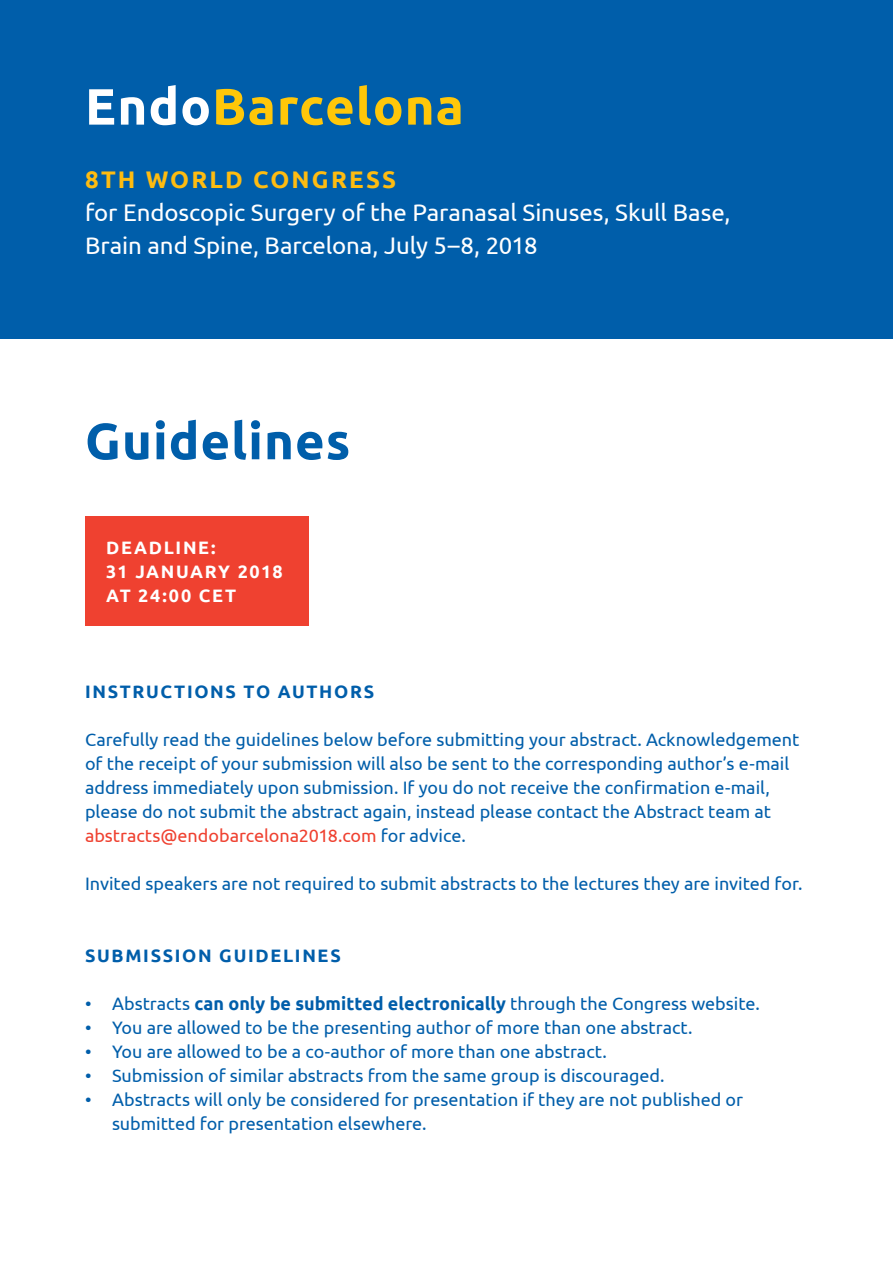
<style>
.page{position:relative;width:893px;height:1263px;background:#fff}
.page>*{position:absolute;margin:0;border:0;box-sizing:border-box;transform-origin:0 0}
.t1{font:700 51px "Ubuntu";letter-spacing:.02em;color:#ffc709}
.t2{font:700 51px "Ubuntu";letter-spacing:.02em;color:#005eaa}
.t3{font:24px/33px "Ubuntu";letter-spacing:-.005em;color:#fff}
.t4{font:700 24px "Ubuntu";letter-spacing:.09em;color:#febc11}
.t5{font:18px/24px "Ubuntu";color:#005eaa}
.t6{font:700 18px "Ubuntu";letter-spacing:.095em;color:#005eaa}
.t7{font:700 18px/24px "Ubuntu";letter-spacing:.09em;color:#fff}
.s1{color:#fff}
.s2{color:#ef4130}
.s3{font-weight:700}
</style>
<div class="page">
<div style="left:0;top:0;width:893px;height:339px;background:#005eaa"></div>
<div style="left:85px;top:516px;width:223px;height:110px;background:#ef4130"></div>
<h1 class="t1" style="left:85px;top:76px;width:380px"><span class="s1">Endo</span>Barcelona</h1>
<h2 class="t4" style="left:85px;top:165px;width:313px">8TH WORLD CONGRESS</h2>
<h2 class="t3" style="left:85px;top:195px;width:647px">for Endoscopic Surgery of the Paranasal Sinuses, Skull Base,<br>Brain and Spine, Barcelona, July 5–8, 2018</h2>
<h1 class="t2" style="left:85px;top:410px;width:267px">Guidelines</h1>
<p class="t7" style="left:106px;top:535px;width:178px">DEADLINE:<br>31 Jan uary 2018 at 24:00 CET</p>
<p class="t6" style="left:85px;top:680px;width:21px">Instr</p>
<p class="t6" style="left:146px;top:680px;width:28px">uctions</p>
<p class="t6" style="left:244px;top:680px;width:78px">to authors</p>
<p class="t5" style="left:85px;top:727px;width:716px">Carefully read the guidelines below before submitting your abstract. Acknowledgement of the receipt of your submission will also be sent to the corresponding author’s e-mail address immediately upon submission. If you do not receive the confirmation e-mail, please do not submit the abstract again, instead please contact the Abstract team at <span class="s2">abstracts@endobarcelona2018.com</span> for advice.</p>
<p class="t5" style="left:85px;top:871px;width:719px">Invited speakers are not required to submit abstracts to the lectures they are invited for.</p>
<p class="t6" style="left:85px;top:944px;width:71px">Submission</p>
<p class="t6" style="left:219px;top:944px;width:42px">guidelines</p>
<p class="t5" style="left:85px;top:991px;width:676px">• Abstracts <span class="s3">can only be submitted electronically</span> through the Congress website.</p>
<p class="t5" style="left:85px;top:1015px;width:609px">• You are allowed to be the presenting author of more than one abstract.</p>
<p class="t5" style="left:85px;top:1039px;width:523px">• You are allowed to be a co-author of more than one abstract.</p>
<p class="t5" style="left:85px;top:1063px;width:581px">• Submission of similar abstracts from the same group is discouraged.</p>
<p class="t5" style="left:112px;top:1087px;width:633px;text-indent:-27px">• Abstracts will only be considered for presentation if they are not published or submitted for presentation elsewhere.</p>
</div>
